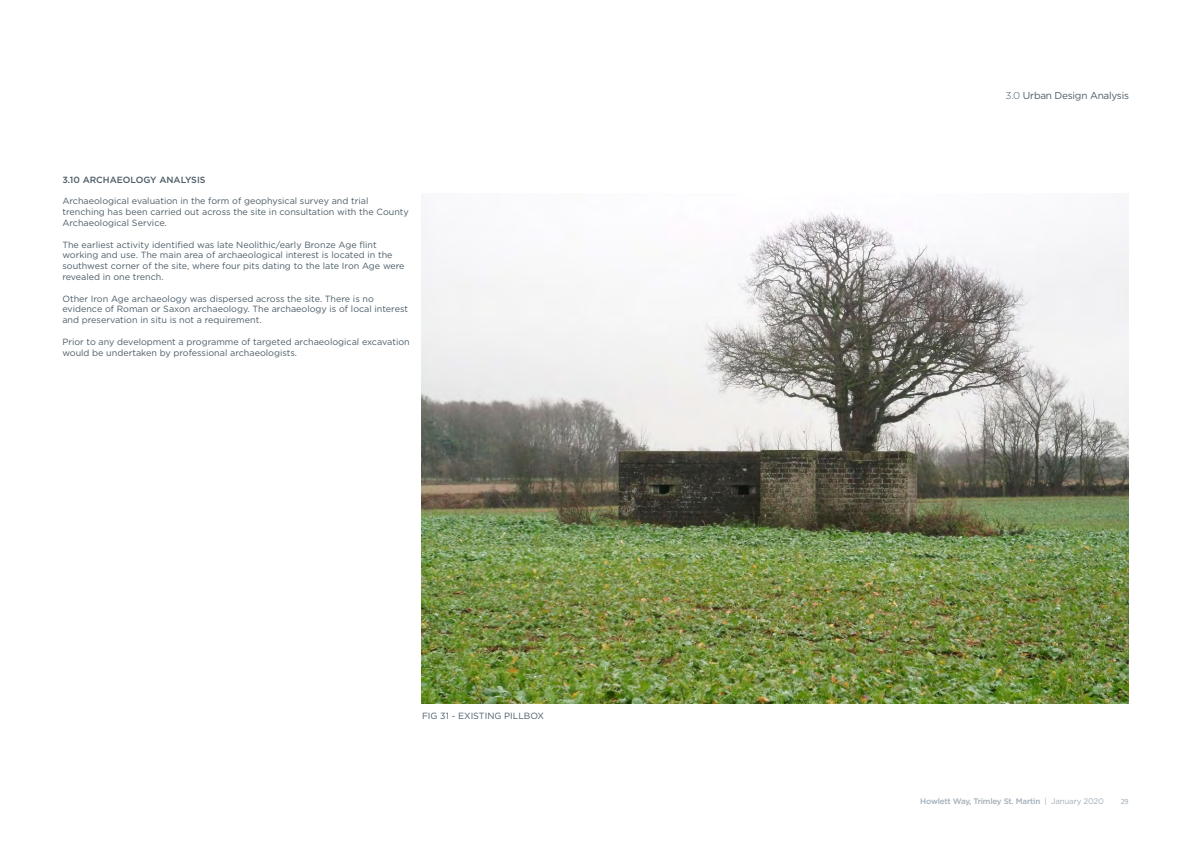
<style>
.page{position:relative;width:1191px;height:842px;background:#fff}
.page>*{position:absolute;margin:0;border:0;box-sizing:border-box;transform-origin:0 0}
.t1{font:10px "Gotham";letter-spacing:-.025em;color:#4b5c67}
.t2{font:9px/10.8px "Gotham";color:#4b5c67}
.t3{font:500 9px "Gotham";color:#4b5c67}
.t4{font:500 8px "Gotham";letter-spacing:-.025em;color:#a1aeb8}
.t5{font:8px "Calibri";color:#a1aeb8}
.s1{font-weight:300}
.s2{font-weight:400}
</style>
<div class="page">
<img style="left:421px;top:212px;width:707px;height:491px">
<p class="t3" style="left:62px;top:174px;width:145px">3.10 ARCHAEOLOGY ANALYSIS</p>
<p class="t2" style="left:62px;top:196px;width:348px">Archaeological evaluation in the form of geophysical survey and trial trenching has been carried out across the site in consultation with the County<br>Archaeological Service.</p>
<p class="t2" style="left:62px;top:239px;width:344px">The earliest activity identified was late Neolithic/early Bronze Age flint working and use. The main area of archaeological interest is located in the southwest corner of the site, where four pits dating to the late Iron Age were revealed in one trench.</p>
<p class="t2" style="left:62px;top:293px;width:347px">Other Iron Age archaeology was dispersed across the site. There is no evidence of Roman or Saxon archaeology. The archaeology is of local interest and preservation in situ is not a requirement.</p>
<p class="t2" style="left:62px;top:336px;width:349px">Prior to any development a programme of targeted archaeological excavation would be undertaken by professional archaeologists.</p>
<p class="t2" style="left:422px;top:710px;width:124px">FIG 31 - EXISTING PILLBOX</p>
<p class="t1" style="left:1005px;top:89px;width:125px"><span class="s1">3.0</span> Urban Design Analysis</p>
<p class="t4" style="left:920px;top:796px;width:185px">Howlett Way, Trimley St. Martin <span class="s2">| January 2020</span></p>
<p class="t5" style="left:1120px;top:796px;width:9px">29</p>
</div>
